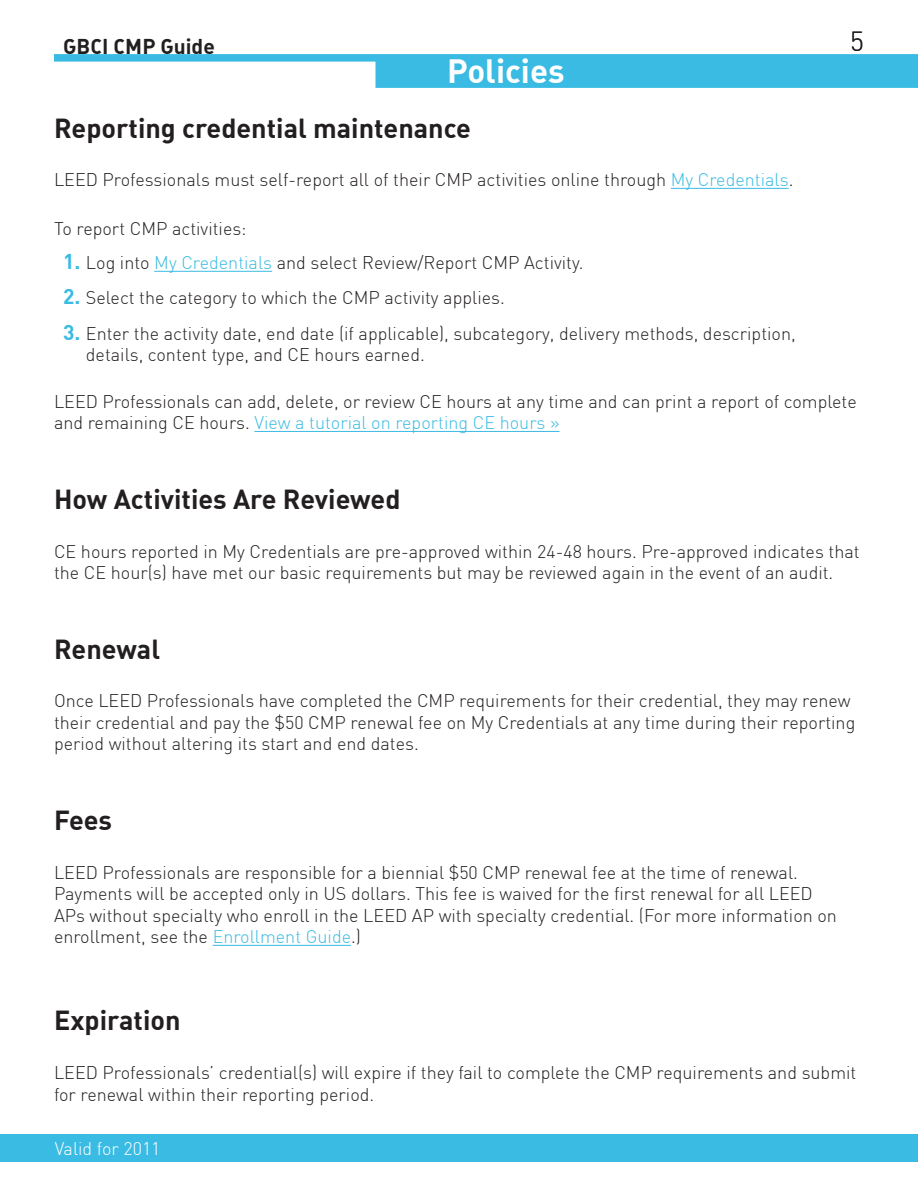
<style>
.page{position:relative;width:918px;height:1188px;background:#fff}
.page>*{position:absolute;margin:0;border:0;box-sizing:border-box;transform-origin:0 0}
.t1{font:33px "DIN Bold Alternate";color:#fff}
.t2{font:27px "DIN Bold Alternate";color:#231f20}
.t3{font:300 27px "DIN";color:#231f20}
.t4{font:21px "DIN Bold Alternate";color:#231f20}
.t5{font:700 21px/35.7px "DIN";color:#3abbe3;text-align:justify}
.t6{font:300 18px/21.6px "DIN";color:#231f20}
.t7{font:300 18px "DIN";color:#fff}
.s1{color:#3abbe3}
</style>
<div class="page">
<div style="left:54px;top:54px;width:864px;height:8px;background:#3abbe3"></div>
<div style="left:375px;top:61px;width:543px;height:27px;background:#3abbe3"></div>
<div style="left:0;top:1134px;width:918px;height:27px;background:#3abbe3"></div>
<hr style="left:671px;top:188px;width:118px;height:1px;background:#3abbe3">
<hr style="left:154px;top:271px;width:118px;height:1px;background:#3abbe3">
<hr style="left:254px;top:431px;width:306px;height:1px;background:#3abbe3">
<hr style="left:213px;top:945px;width:138px;height:1px;background:#3abbe3">
<p class="t4" style="left:63px;top:33px;width:153px">GBCI CMP Guide</p>
<h2 class="t3" style="left:850px;top:24px;width:15px">5</h2>
<h1 class="t1" style="left:447px;top:50px;width:119px">Policies</h1>
<h2 class="t2" style="left:54px;top:110px;width:418px">Reporting credential maintenance</h2>
<p class="t6" style="left:54px;top:169px;width:741px">LEED Professionals must self-report all of their CMP activities online through <span class="s1">My Credentials</span>.</p>
<p class="t6" style="left:86px;top:211px;width:711px;line-height:34.8px;text-indent:-32px">To report CMP activities:<br>Log into <span class="s1">My Credentials</span> and select Review/Report CMP Activity.<br>Select the category to which the CMP activity applies.<br>Enter the activity date, end date (if applicable), subcategory, delivery methods, description,</p>
<p class="t6" style="left:86px;top:344px;width:340px">details, content type, and CE hours earned.</p>
<p class="t6" style="left:54px;top:390px;width:804px">LEED Professionals can add, delete, or review CE hours at any time and can print a report of complete and remaining CE hours. <span class="s1">View a tutorial on reporting CE hours »</span></p>
<p class="t5" style="left:63px;top:242px;width:19px">1.<br>2.<br>3.</p>
<h2 class="t2" style="left:54px;top:482px;width:348px">How Activities Are Reviewed</h2>
<p class="t6" style="left:54px;top:540px;width:807px">CE hours reported in My Credentials are pre-approved within 24-48 hours. Pre-approved indicates that the CE hour(s) have met our basic requirements but may be reviewed again in the event of an audit.</p>
<h2 class="t2" style="left:54px;top:631px;width:108px">Renewal</h2>
<p class="t6" style="left:54px;top:690px;width:803px">Once LEED Professionals have completed the CMP requirements for their credential, they may renew their credential and pay the $50 CMP renewal fee on My Credentials at any time during their reporting period without altering its start and end dates.</p>
<h2 class="t2" style="left:54px;top:803px;width:60px">Fees</h2>
<p class="t6" style="left:54px;top:861px;width:785px">LEED Professionals are responsible for a biennial $50 CMP renewal fee at the time of renewal.<br>Payments will be accepted only in US dollars. This fee is waived for the first renewal for all LEED APs without specialty who enroll in the LEED AP with specialty credential. (For more information on enrollment, see the <span class="s1">Enrollment Guide</span>.)</p>
<h2 class="t2" style="left:54px;top:1003px;width:128px">Expiration</h2>
<p class="t6" style="left:54px;top:1062px;width:804px">LEED Professionals’ credential(s) will expire if they fail to complete the CMP requirements and submit for renewal within their reporting period.</p>
<p class="t7" style="left:55px;top:1137px;width:107px">Valid for 2011</p>
</div>
